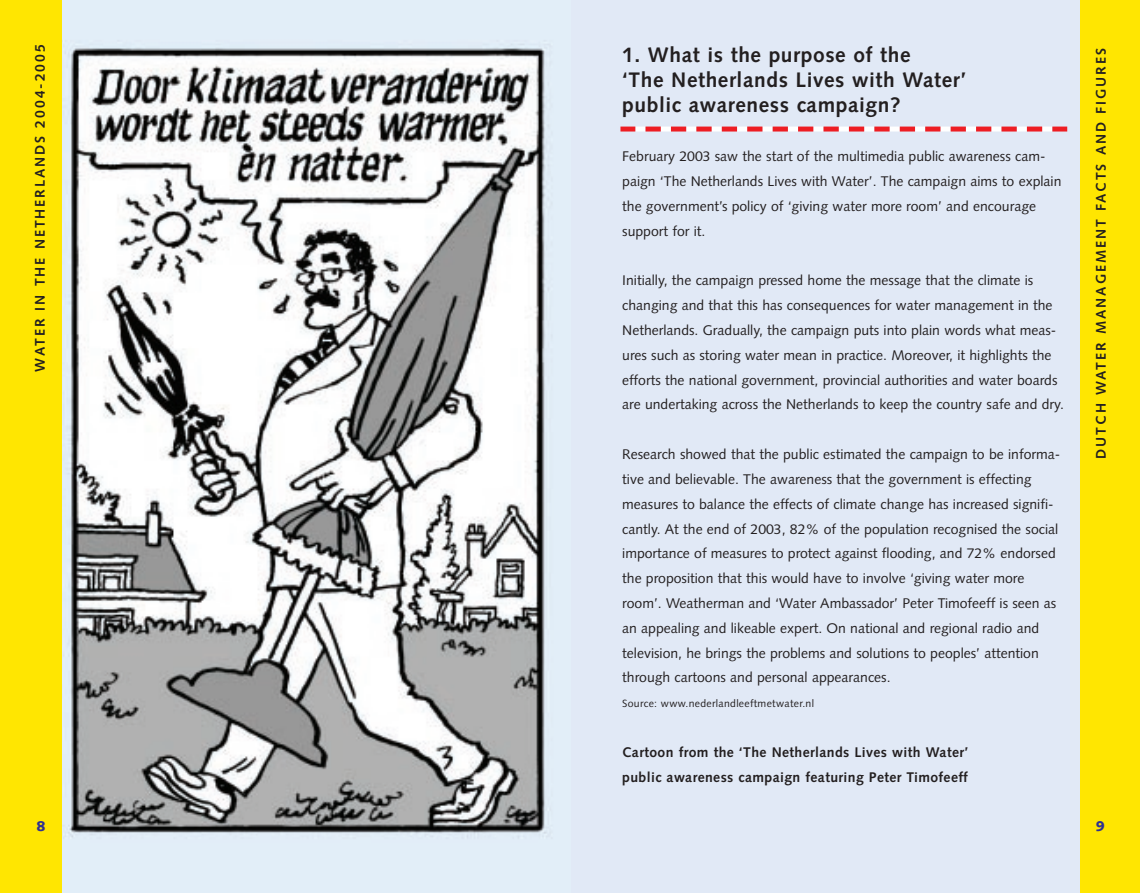
<style>
.page{position:relative;width:1140px;height:893px;background:#fff}
.page>*{position:absolute;margin:0;border:0;box-sizing:border-box;transform-origin:0 0}
.t1{font:700 21px/24.8px "Syntax";letter-spacing:.03em;color:#231f20}
.t2{font:14px/24.8px "Syntax";color:#231f20}
.t3{font:700 14px/24.8px "Syntax";letter-spacing:.03em;color:#231f20}
.t4{font:700 14px "Syntax";letter-spacing:.14em;color:#231f20}
.t5{font:900 14px "Syntax";color:#2e3092}
.t6{font:10.5px "Syntax";letter-spacing:.03em;color:#231f20}
</style>
<div class="page">
<img style="left:62px;top:0;width:508px;height:892px">
<div style="left:570px;top:0;width:509px;height:892px;background:#e1e9f6"></div>
<div style="left:1079px;top:0;width:60px;height:892px;background:#ffe601"></div>
<div style="left:0;top:0;width:62px;height:892px;background:#ffe601"></div>
<svg style="left:635px;top:126px;width:417px;height:5px"></svg>
<div style="left:620px;top:126px;width:15px;height:5px;background:#ee1d23"></div>
<div style="left:1052px;top:126px;width:15px;height:5px;background:#ee1d23"></div>
<p class="t4" style="left:34px;top:371px;width:329px;rotate:-90deg">WATER IN THE NETHERLANDS 2004-2005</p>
<p class="t5" style="left:37px;top:820px;width:11px">8</p>
<h1 class="t1" style="left:622px;top:44px;width:345px">1. What is the purpose of the<br>‘The Netherlands Lives with Water’ public awareness campaign?</h1>
<p class="t2" style="left:622px;top:145px;width:440px">February 2003 saw the start of the multimedia public awareness cam&shy;paign ‘The Netherlands Lives with Water’. The campaign aims to explain the government’s policy of ‘giving water more room’ and encourage support for it.</p>
<p class="t2" style="left:622px;top:269px;width:443px">Initially, the campaign pressed home the message that the climate is changing and that this has consequences for water management in the Netherlands. Gradually, the campaign puts into plain words what meas&shy;ures such as storing water mean in practice. Moreover, it highlights the efforts the national government, provincial authorities and water boards are undertaking across the Netherlands to keep the country safe and dry.</p>
<p class="t2" style="left:622px;top:443px;width:439px">Research showed that the public estimated the campaign to be informa&shy;tive and believable. The awareness that the government is effecting measures to balance the effects of climate change has increased signifi&shy;cantly. At the end of 2003, 82% of the population recognised the social importance of measures to protect against flooding, and 72% endorsed the proposition that this would have to involve ‘giving water more room’. Weatherman and ‘Water Ambassador’ Peter Timofeeff is seen as an appealing and likeable expert. On national and regional radio and television, he brings the problems and solutions to peoples’ attention through cartoons and personal appearances.</p>
<p class="t6" style="left:622px;top:699px;width:193px">Source: www.nederlandleeftmetwater.nl</p>
<p class="t3" style="left:622px;top:741px;width:347px">Cartoon from the ‘The Netherlands Lives with Water’ public awareness campaign featuring Peter Timofeeff</p>
<p class="t4" style="left:1095px;top:458px;width:412px;rotate:-90deg">DUTCH WATER MANAGEMENT FACTS AND FIGURES</p>
<p class="t5" style="left:1095px;top:820px;width:11px">9</p>
</div>
